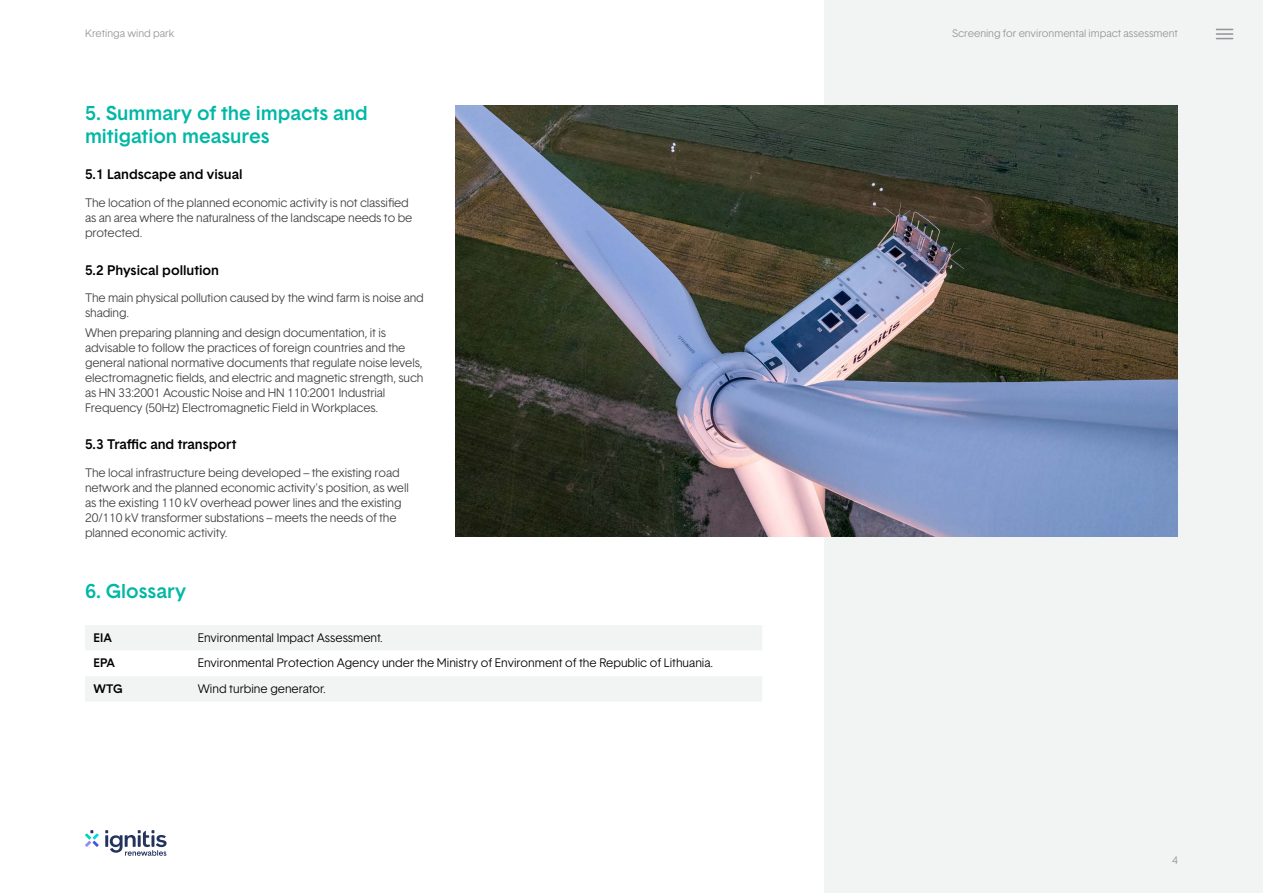
<style>
.page{position:relative;width:1263px;height:893px;background:#fff}
.page>*{position:absolute;margin:0;border:0;box-sizing:border-box;transform-origin:0 0}
.t1{font:500 19.5px/23.4px "Basetica";color:#00b8a5}
.t2{font:500 13.5px "Basetica";color:#000}
.t3{font:300 12px/15px "Basetica";letter-spacing:-.01em;color:#414042}
.t4{font:300 12px "Basetica";color:#000}
.t5{font:500 12px "Basetica";color:#000}
.t6{font:300 10.5px "Basetica";color:#939598}
</style>
<div class="page">
<svg style="left:85px;top:830px;width:14px;height:17px"></svg>
<svg style="left:105px;top:830px;width:62px;height:26px"></svg>
<div style="left:825px;top:0;width:438px;height:893px;background:#f2f3f3"></div>
<img style="left:455px;top:105px;width:723px;height:432px">
<svg style="left:1216px;top:29px;width:17px;height:10px"></svg>
<div style="left:85px;top:625px;width:677px;height:76px;background:#f2f3f3"></div>
<svg style="left:85px;top:651px;width:677px;height:25px"></svg>
<p class="t6" style="left:85px;top:26px;width:91px">Kretinga wind park</p>
<p class="t6" style="left:952px;top:26px;width:227px">Screening for environmental impact assessment</p>
<h1 class="t1" style="left:85px;top:101px;width:284px">5. Summary of the impacts and mitigation measures</h1>
<p class="t2" style="left:85px;top:166px;width:159px">5.1 Landscape and visual</p>
<p class="t3" style="left:85px;top:195px;width:329px">The location of the planned economic activity is not classified as an area where the naturalness of the landscape needs to be protected.</p>
<p class="t2" style="left:85px;top:261px;width:136px">5.2 Physical pollution</p>
<p class="t3" style="left:85px;top:291px;width:340px">The main physical pollution caused by the wind farm is noise and shading.</p>
<p class="t3" style="left:85px;top:325px;width:340px">When preparing planning and design documentation, it is advisable to follow the practices of foreign countries and the general national normative documents that regulate noise levels, electromagnetic fields, and electric and magnetic strength, such as HN 33:2001 Acoustic Noise and HN 110:2001 Industrial Frequency (50Hz) Electromagnetic Field in Workplaces.</p>
<p class="t2" style="left:85px;top:435px;width:153px">5.3 Traffic and transport</p>
<p class="t3" style="left:85px;top:465px;width:325px">The local infrastructure being developed – the existing road network and the planned economic activity's position, as well as the existing 110 kV overhead power lines and the existing 20/110 kV transformer substations – meets the needs of the planned economic activity.</p>
<h1 class="t1" style="left:85px;top:580px;width:103px">6. Glossary</h1>
<p class="t5" style="left:94px;top:629px;width:20px">EIA</p>
<p class="t4" style="left:198px;top:629px;width:187px">Environmental Impact Assessment.</p>
<p class="t5" style="left:94px;top:655px;width:23px">EPA</p>
<p class="t4" style="left:198px;top:655px;width:517px">Environmental Protection Agency under the Ministry of Environment of the Republic of Lithuania.</p>
<p class="t5" style="left:94px;top:681px;width:30px">WTG</p>
<p class="t4" style="left:198px;top:681px;width:130px">Wind turbine generator.</p>
<p class="t6" style="left:1172px;top:853px;width:7px">4</p>
</div>
